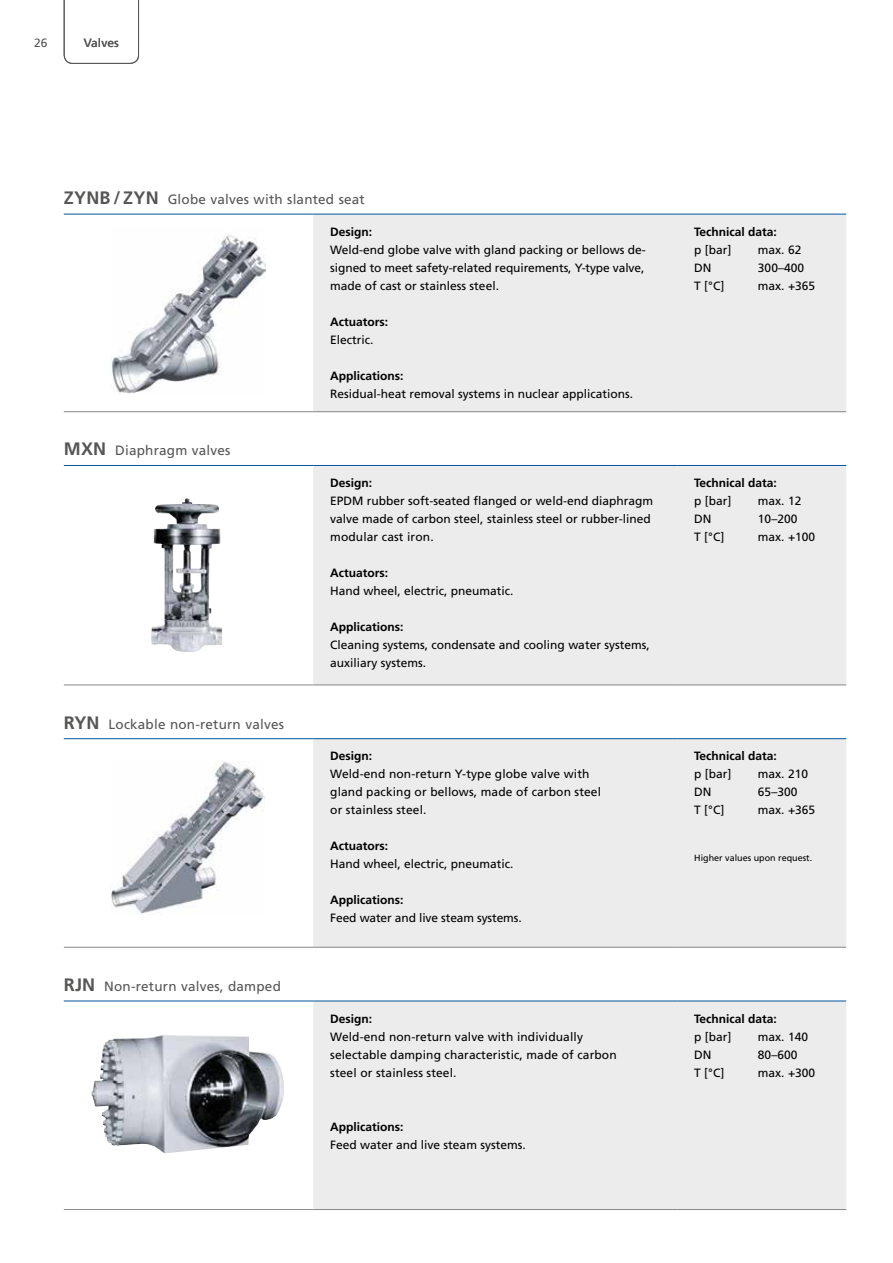
<style>
.page{position:relative;width:893px;height:1263px;background:#fff}
.page>*{position:absolute;margin:0;border:0;box-sizing:border-box;transform-origin:0 0}
.t1{font:13.5px "Frutiger LT Pro";letter-spacing:.015em;color:#565655}
.t2{font:12px/18px "Frutiger LT Pro";color:#000}
.t3{font:700 12px "Frutiger LT Pro";color:#000}
.t4{font:12px "Frutiger LT Pro";letter-spacing:.005em;color:#565655}
.t5{font:9px "Frutiger LT Pro";color:#000}
.s1{font-weight:700;font-size:18px}
</style>
<div class="page">
<div style="left:313px;top:215px;width:533px;height:196px;background:#ececec"></div>
<hr style="left:64px;top:214px;width:249px;height:1px;background:#00549d">
<hr style="left:313px;top:214px;width:364px;height:1px;background:#00549d">
<hr style="left:677px;top:214px;width:169px;height:1px;background:#00549d">
<hr style="left:64px;top:411px;width:249px;height:1px;background:#868786">
<hr style="left:313px;top:411px;width:364px;height:1px;background:#868786">
<hr style="left:677px;top:411px;width:169px;height:1px;background:#868786">
<div style="left:313px;top:739px;width:533px;height:208px;background:#ececec"></div>
<hr style="left:64px;top:738px;width:249px;height:1px;background:#00549d">
<hr style="left:313px;top:738px;width:364px;height:1px;background:#00549d">
<hr style="left:677px;top:738px;width:169px;height:1px;background:#00549d">
<hr style="left:64px;top:947px;width:249px;height:1px;background:#868786">
<hr style="left:313px;top:947px;width:364px;height:1px;background:#868786">
<hr style="left:677px;top:947px;width:169px;height:1px;background:#868786">
<div style="left:313px;top:466px;width:533px;height:218px;background:#ececec"></div>
<hr style="left:64px;top:465px;width:249px;height:1px;background:#00549d">
<hr style="left:313px;top:465px;width:364px;height:1px;background:#00549d">
<hr style="left:677px;top:465px;width:169px;height:1px;background:#00549d">
<hr style="left:64px;top:684px;width:249px;height:1px;background:#868786">
<hr style="left:313px;top:684px;width:364px;height:1px;background:#868786">
<hr style="left:677px;top:684px;width:169px;height:1px;background:#868786">
<div style="left:313px;top:1001px;width:533px;height:208px;background:#ececec"></div>
<hr style="left:64px;top:1000px;width:249px;height:1px;background:#00549d">
<hr style="left:313px;top:1000px;width:364px;height:1px;background:#00549d">
<hr style="left:677px;top:1000px;width:169px;height:1px;background:#00549d">
<hr style="left:64px;top:1209px;width:249px;height:1px;background:#868786">
<hr style="left:313px;top:1209px;width:364px;height:1px;background:#868786">
<hr style="left:677px;top:1209px;width:169px;height:1px;background:#868786">
<img style="left:110px;top:235px;width:155px;height:159px">
<img style="left:151px;top:498px;width:71px;height:154px">
<img style="left:110px;top:762px;width:155px;height:153px">
<img style="left:91px;top:1035px;width:193px;height:118px">
<svg style="left:64px;top:0;width:75px;height:64px"></svg>
<p class="t4" style="left:34px;top:36px;width:15px">26</p>
<p class="t4" style="left:84px;top:36px;width:37px">Valves</p>
<p class="t1" style="left:64px;top:191px;width:303px"><span class="s1">ZYNB / ZYN</span> Globe valves with slanted seat</p>
<p class="t3" style="left:330px;top:225px;width:43px">Design:</p>
<p class="t2" style="left:330px;top:241px;width:316px;text-align:justify">Weld-end globe valve with gland packing or bellows de&shy;signed to meet safety-related requirements, Y-type valve, made of cast or stainless steel.</p>
<p class="t3" style="left:330px;top:315px;width:59px">Actuators:</p>
<p class="t2" style="left:330px;top:331px;width:45px">Electric.</p>
<p class="t3" style="left:330px;top:369px;width:75px">Applications:</p>
<p class="t2" style="left:330px;top:385px;width:304px">Residual-heat removal systems in nuclear applications.</p>
<p class="t1" style="left:64px;top:443px;width:168px"><span class="s1">MXN</span> Diaphragm valves</p>
<p class="t1" style="left:64px;top:716px;width:222px"><span class="s1">RYN</span> Lockable non-return valves</p>
<p class="t1" style="left:64px;top:978px;width:219px"><span class="s1">RJN</span> Non-return valves, damped</p>
<p class="t3" style="left:330px;top:476px;width:43px">Design:</p>
<p class="t2" style="left:330px;top:492px;width:324px">EPDM rubber soft-seated flanged or weld-end diaphragm valve made of carbon steel, stainless steel or rubber-lined modular cast iron.</p>
<p class="t3" style="left:330px;top:566px;width:59px">Actuators:</p>
<p class="t2" style="left:330px;top:582px;width:185px">Hand wheel, electric, pneumatic.</p>
<p class="t3" style="left:330px;top:620px;width:75px">Applications:</p>
<p class="t2" style="left:330px;top:636px;width:321px">Cleaning systems, condensate and cooling water systems, auxiliary systems.</p>
<p class="t3" style="left:330px;top:749px;width:43px">Design:</p>
<p class="t2" style="left:330px;top:765px;width:272px">Weld-end non-return Y-type globe valve with gland packing or bellows, made of carbon steel or stainless steel.</p>
<p class="t3" style="left:330px;top:839px;width:59px">Actuators:</p>
<p class="t2" style="left:330px;top:855px;width:185px">Hand wheel, electric, pneumatic.</p>
<p class="t3" style="left:330px;top:893px;width:75px">Applications:</p>
<p class="t2" style="left:330px;top:909px;width:193px">Feed water and live steam systems.</p>
<p class="t3" style="left:330px;top:1011px;width:43px">Design:</p>
<p class="t2" style="left:330px;top:1028px;width:288px">Weld-end non-return valve with individually selectable damping characteristic, made of carbon steel or stainless steel.</p>
<p class="t3" style="left:330px;top:1119px;width:75px">Applications:</p>
<p class="t2" style="left:330px;top:1136px;width:197px">Feed water and live steam systems.</p>
<p class="t3" style="left:694px;top:225px;width:84px">Technical data:</p>
<p class="t2" style="left:694px;top:241px;width:39px">p [bar]</p>
<p class="t2" style="left:758px;top:241px;width:45px">max. 62</p>
<p class="t2" style="left:694px;top:259px;width:19px">DN</p>
<p class="t2" style="left:758px;top:259px;width:48px">300–400</p>
<p class="t2" style="left:694px;top:277px;width:32px">T [°C]</p>
<p class="t2" style="left:758px;top:277px;width:59px">max. +365</p>
<p class="t3" style="left:694px;top:476px;width:84px">Technical data:</p>
<p class="t2" style="left:694px;top:492px;width:39px">p [bar]</p>
<p class="t2" style="left:758px;top:492px;width:45px">max. 12</p>
<p class="t2" style="left:694px;top:510px;width:19px">DN</p>
<p class="t2" style="left:758px;top:510px;width:41px">10–200</p>
<p class="t2" style="left:694px;top:528px;width:32px">T [°C]</p>
<p class="t2" style="left:758px;top:528px;width:59px">max. +100</p>
<p class="t3" style="left:694px;top:749px;width:84px">Technical data:</p>
<p class="t2" style="left:694px;top:765px;width:39px">p [bar]</p>
<p class="t2" style="left:758px;top:765px;width:52px">max. 210</p>
<p class="t2" style="left:694px;top:783px;width:19px">DN</p>
<p class="t2" style="left:758px;top:783px;width:41px">65–300</p>
<p class="t2" style="left:694px;top:801px;width:32px">T [°C]</p>
<p class="t2" style="left:758px;top:801px;width:59px">max. +365</p>
<p class="t5" style="left:694px;top:852px;width:120px">Higher values upon request.</p>
<p class="t3" style="left:694px;top:1011px;width:84px">Technical data:</p>
<p class="t2" style="left:694px;top:1028px;width:39px">p [bar]</p>
<p class="t2" style="left:758px;top:1028px;width:52px">max. 140</p>
<p class="t2" style="left:694px;top:1046px;width:19px">DN</p>
<p class="t2" style="left:758px;top:1046px;width:41px">80–600</p>
<p class="t2" style="left:694px;top:1064px;width:32px">T [°C]</p>
<p class="t2" style="left:758px;top:1064px;width:59px">max. +300</p>
</div>
